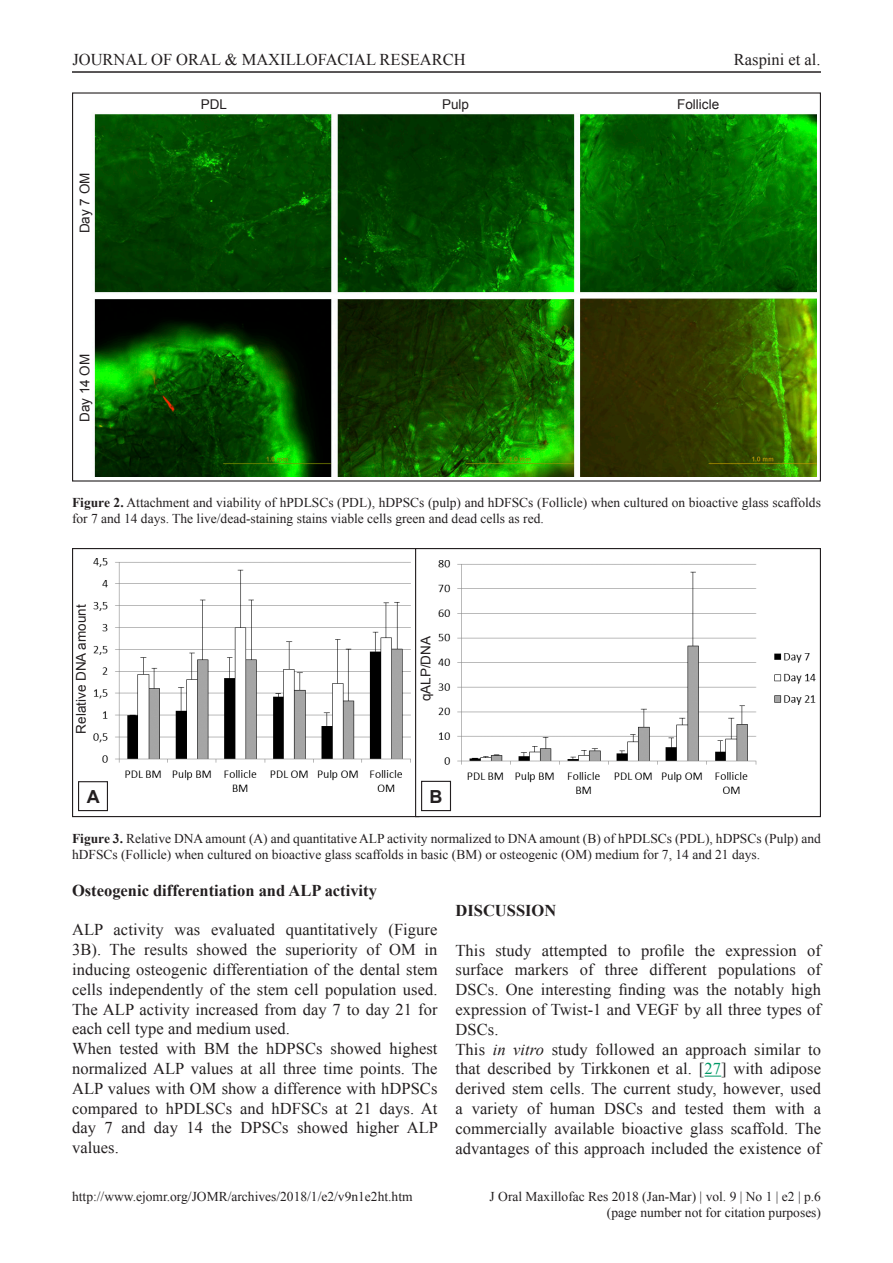
<style>
.page{position:relative;width:893px;height:1263px;background:#fff}
.page>*{position:absolute;margin:0;border:0;box-sizing:border-box;transform-origin:0 0}
.t1{font:700 18px "Arial";color:#231f20}
.t2{font:16.5px/19.8px "Times New Roman";letter-spacing:.005em;color:#231f20}
.t3{font:700 16.5px "Times New Roman";color:#231f20}
.t4{font:13.5px/16.2px "Times New Roman";color:#231f20}
.t5{font:13.5px "Arial";color:#231f20}
.s1{font-weight:700}
.s2{font-style:italic}
.s3{color:#096}
</style>
<div class="page">
<hr style="left:72px;top:71px;width:749px;height:2px;background:#231f20">
<svg style="left:705px;top:1076px;width:16px;height:1px"></svg>
<img style="left:94px;top:113px;width:722px;height:364px">
<img style="left:93px;top:558px;width:317px;height:234px">
<div style="left:72px;top:548px;width:347px;height:269px;border:1px solid #231f20"></div>
<div style="left:416px;top:549px;width:404px;height:267px;background:#fff"></div>
<img style="left:439px;top:560px;width:377px;height:233px">
<div style="left:415px;top:548px;width:406px;height:269px;border:1px solid #231f20"></div>
<div style="left:422px;top:781px;width:28px;height:29px;background:#fff"></div>
<div style="left:421px;top:781px;width:30px;height:30px;border:1px solid #231f20"></div>
<div style="left:79px;top:782px;width:28px;height:28px;background:#fff"></div>
<div style="left:78px;top:781px;width:30px;height:30px;border:1px solid #231f20"></div>
<p class="t2" style="left:72px;top:50px;width:395px">JOURNAL OF ORAL &amp; MAXILLOFACIAL RESEARCH</p>
<p class="t2" style="left:734px;top:50px;width:88px">Raspini et al.</p>
<p class="t5" style="left:76px;top:233px;width:62px;rotate:-90deg">Day 7 OM</p>
<p class="t5" style="left:76px;top:422px;width:70px;rotate:-90deg">Day 14 OM</p>
<p class="t5" style="left:201px;top:95px;width:28px">PDL</p>
<p class="t5" style="left:442px;top:95px;width:29px">Pulp</p>
<p class="t5" style="left:677px;top:95px;width:43px">Follicle</p>
<p class="t4" style="left:72px;top:494px;width:750px"><span class="s1">Figure 2.</span> Attachment and viability of hPDLSCs (PDL), hDPSCs (pulp) and hDFSCs (Follicle) when cultured on bioactive glass scaffolds for 7 and 14 days. The live/dead-staining stains viable cells green and dead cells as red.</p>
<p class="t5" style="left:72px;top:733px;width:131px;rotate:-90deg">Relative DNA amount</p>
<p class="t5" style="left:417px;top:701px;width:67px;rotate:-90deg">qALP/DNA</p>
<p class="t1" style="left:87px;top:784px;width:14px">A</p>
<p class="t1" style="left:430px;top:784px;width:14px">B</p>
<p class="t4" style="left:72px;top:830px;width:750px"><span class="s1">Figure 3.</span> Relative DNA amount (A) and quantitative ALP activity normalized to DNA amount (B) of hPDLSCs (PDL), hDPSCs (Pulp) and hDFSCs (Follicle) when cultured on bioactive glass scaffolds in basic (BM) or osteogenic (OM) medium for 7, 14 and 21 days.</p>
<p class="t3" style="left:72px;top:879px;width:306px">Osteogenic differentiation and ALP activity</p>
<p class="t2" style="left:72px;top:920px;width:368px">ALP activity was evaluated quantitatively (Figure 3B). The results showed the superiority of OM in inducing osteogenic differentiation of the dental stem cells independently of the stem cell population used.<br>The ALP activity increased from day 7 to day 21 for each cell type and medium used.<br>When tested with BM the hDPSCs showed highest normalized ALP values at all three time points. The ALP values with OM show a difference with hDPSCs compared to hPDLSCs and hDFSCs at 21 days. At day 7 and day 14 the DPSCs showed higher ALP values.</p>
<p class="t3" style="left:455px;top:899px;width:102px">DISCUSSION</p>
<p class="t2" style="left:455px;top:940px;width:367px">This study attempted to profile the expression of surface markers of three different populations of DSCs. One interesting finding was the notably high expression of Twist-1 and VEGF by all three types of DSCs.<br>This <span class="s2">in vitro</span> study followed an approach similar to that described by Tirkkonen et al. [<span class="s3">27</span>] with adipose derived stem cells. The current study, however, used a variety of human DSCs and tested them with a commercially available bioactive glass scaffold. The advantages of this approach included the existence of</p>
<p class="t4" style="left:72px;top:1188px;width:342px">http://www.ejomr.org/JOMR/archives/2018/1/e2/v9n1e2ht.htm</p>
<p class="t4" style="left:490px;top:1188px;width:333px;text-align:right">J Oral Maxillofac Res 2018 (Jan-Mar) | vol. 9 | No 1 | e2 | p.6 (page number not for citation purposes)</p>
</div>
